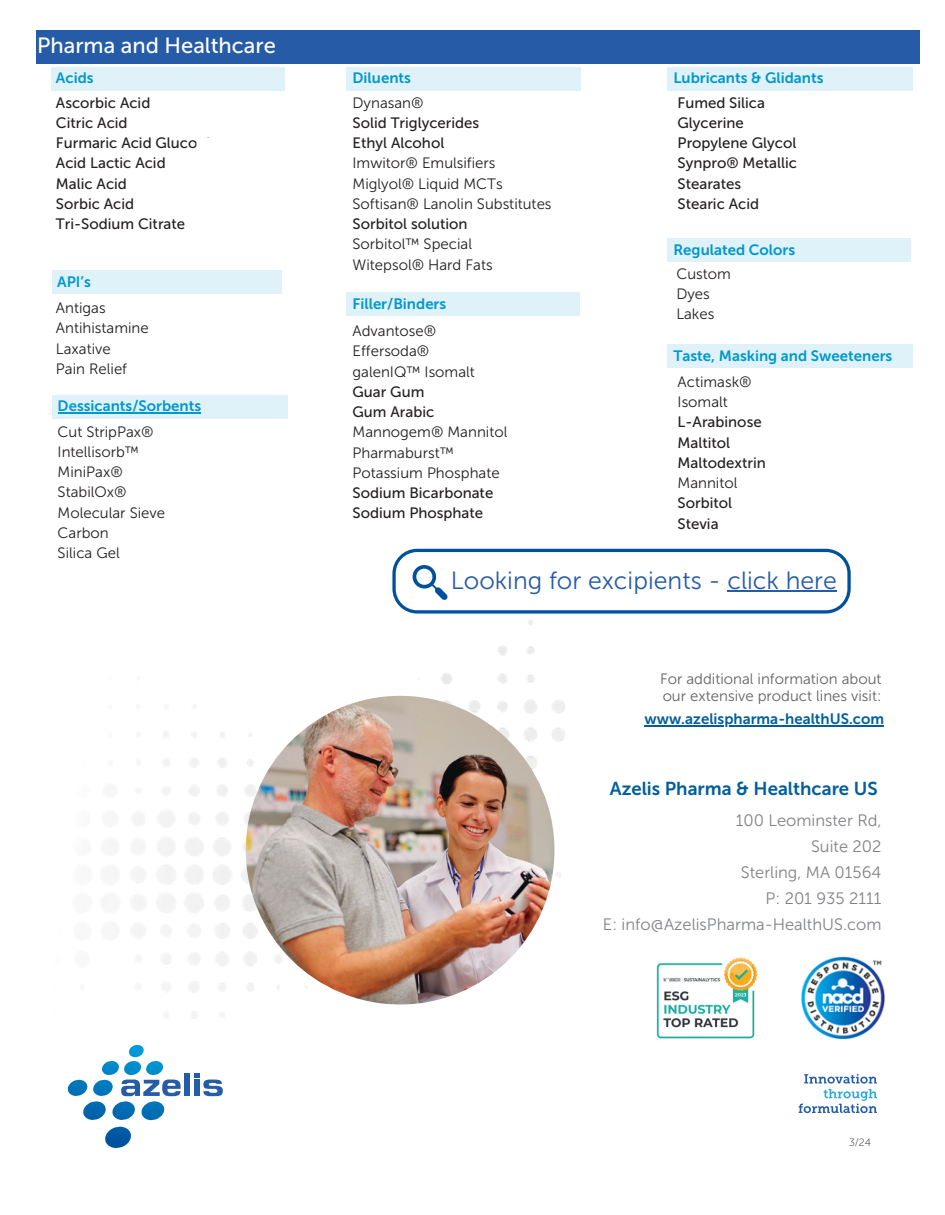
<style>
.page{position:relative;width:945px;height:1215px;background:#fff}
.page>*{position:absolute;margin:0;border:0;box-sizing:border-box;transform-origin:0 0}
.t1{font:24.9px "Museo Sans 300";color:#265ba7}
.t2{font:21.9px "Museo Sans 500";color:#fff}
.t3{font:18.6px "Museo Sans 700";color:#005e9e}
.t4{font:16.5px/25.8px "Museo Sans 300";color:#808285;text-align:right}
.t5{font:15px/20.2px "Museo Sans 300";color:#231f20}
.t6{font:15px/20.2px "Museo Sans 500";color:#231f20}
.t7{font:15px "Museo Sans 700";color:#0098cd}
.t8{font:15px/16.8px "Museo Sans 300";color:#626366}
.t9{font:15px "Museo Sans 700";color:#005e9e}
.t10{font:10.5px "Museo Sans 100";color:#231f20}
.s1{font-family:"Museo Sans 500"}
.s2{font-family:"Museo Sans 300"}
</style>
<div class="page">
<img style="left:131px;top:620px;width:434px;height:425px">
<div style="left:184px;top:1073px;width:5px;height:23px;background:#265ca7"></div>
<svg style="left:67px;top:1045px;width:114px;height:103px"></svg>
<svg style="left:194px;top:1073px;width:29px;height:23px"></svg>
<svg style="left:799px;top:1074px;width:78px;height:39px"></svg>
<img style="left:802px;top:956px;width:83px;height:83px">
<img style="left:656px;top:957px;width:102px;height:82px">
<img style="left:246px;top:696px;width:308px;height:308px;border-radius:50%">
<svg style="left:392px;top:549px;width:459px;height:65px"></svg>
<div style="left:51px;top:67px;width:233px;height:23px;background:#e0f2f9"></div>
<div style="left:347px;top:67px;width:234px;height:24px;background:#e0f2f9"></div>
<div style="left:347px;top:292px;width:233px;height:24px;background:#e0f2f9"></div>
<div style="left:667px;top:238px;width:244px;height:24px;background:#e0f2f9"></div>
<div style="left:667px;top:67px;width:246px;height:24px;background:#e0f2f9"></div>
<div style="left:667px;top:344px;width:246px;height:24px;background:#e0f2f9"></div>
<hr style="left:644px;top:725px;width:240px;height:1px;background:#005e9e">
<div style="left:52px;top:395px;width:235px;height:24px;background:#e0f2f9"></div>
<hr style="left:58px;top:412px;width:74px;height:2px;background:#0098cd">
<svg style="left:132px;top:412px;width:7px;height:2px"></svg>
<hr style="left:139px;top:412px;width:62px;height:2px;background:#0098cd">
<hr style="left:727px;top:591px;width:110px;height:1px;background:#265ba7">
<div style="left:37px;top:31px;width:883px;height:32px;background:#265ba7"></div>
<div style="left:52px;top:271px;width:230px;height:23px;background:#e0f2f9"></div>
<p class="t2" style="left:37px;top:33px;width:240px">Pharma and Healthcare</p>
<h4 class="t7" style="left:56px;top:69px;width:39px">Acids</h4>
<h3 class="t7" style="left:353px;top:69px;width:60px">Diluents</h3>
<h4 class="t6" style="left:56px;top:92px;width:164px">Ascorbic Acid<br>Citric Acid<br>Furmaric Acid Gluconic<br>Acid Lactic Acid<br>Malic Acid<br>Sorbic Acid<br>Tri-Sodium Citrate</h4>
<p class="t7" style="left:57px;top:273px;width:35px">API’s</p>
<p class="t5" style="left:56px;top:298px;width:94px">Antigas<br>Antihistamine<br>Laxative<br>Pain Relief</p>
<h2 class="t7" style="left:58px;top:397px;width:145px">Dessicants/Sorbents</h2>
<h3 class="t5" style="left:58px;top:421px;width:109px">Cut StripPax®<br>Intellisorb™<br>MiniPax®<br>StabilOx®<br>Molecular Sieve<br>Carbon<br>Silica Gel</h3>
<h3 class="t5" style="left:353px;top:92px;width:201px">Dynasan®<br><span class="s1">Solid Triglycerides<br>Ethyl Alcohol<br></span>Imwitor® Emulsifiers<br>Miglyol® Liquid MCTs<br>Softisan® Lanolin Substitutes<br><span class="s1">Sorbitol solution<br></span>Sorbitol™ Special<br>Witepsol® Hard Fats</h3>
<h4 class="t7" style="left:353px;top:295px;width:95px">Filler/Binders</h4>
<p class="t5" style="left:353px;top:321px;width:156px">Advantose®<br>Effersoda®<br>galenIQ™ Isomalt<br><span class="s1">Guar Gum<br>Gum Arabic<br></span>Mannogem® Mannitol<br>Pharmaburst™<br>Potassium Phosphate<br><span class="s1">Sodium Bicarbonate<br>Sodium Phosphate</span></p>
<h1 class="t7" style="left:673px;top:69px;width:152px">Lubricants &amp; Glidants</h1>
<h3 class="t6" style="left:678px;top:92px;width:121px">Fumed Silica<br>Glycerine<br>Propylene Glycol<br>Synpro® Metallic<br>Stearates<br>Stearic Acid</h3>
<p class="t7" style="left:673px;top:241px;width:123px">Regulated Colors</p>
<h3 class="t5" style="left:676px;top:264px;width:56px">Custom<br>Dyes<br>Lakes</h3>
<p class="t7" style="left:673px;top:346px;width:220px">Taste, Masking and Sweeteners</p>
<h4 class="t6" style="left:678px;top:372px;width:90px"><span class="s2">Actimask®<br>Isomalt<br></span>L-Arabinose<br>Maltitol<br>Maltodextrin<br><span class="s2">Mannitol<br></span>Sorbitol</h4>
<h4 class="t6" style="left:678px;top:513px;width:43px">Stevia</h4>
<h4 class="t1" style="left:451px;top:565px;width:387px">Looking for excipients - click here</h4>
<h4 class="t8" style="left:660px;top:670px;width:223px">For additional information about our extensive product lines visit:</h4>
<p class="t9" style="left:644px;top:710px;width:241px">www.azelispharma-healthUS.com</p>
<p class="t3" style="left:610px;top:778px;width:269px">Azelis Pharma &amp; Healthcare US</p>
<h3 class="t4" style="left:603px;top:808px;width:280px">100 Leominster Rd,<br>Suite 202<br>Sterling, MA 01564<br>P: 201 935 2111<br>E: info@AzelisPharma-HealthUS.com</h3>
<h4 class="t10" style="left:849px;top:1136px;width:23px">3/24</h4>
</div>
